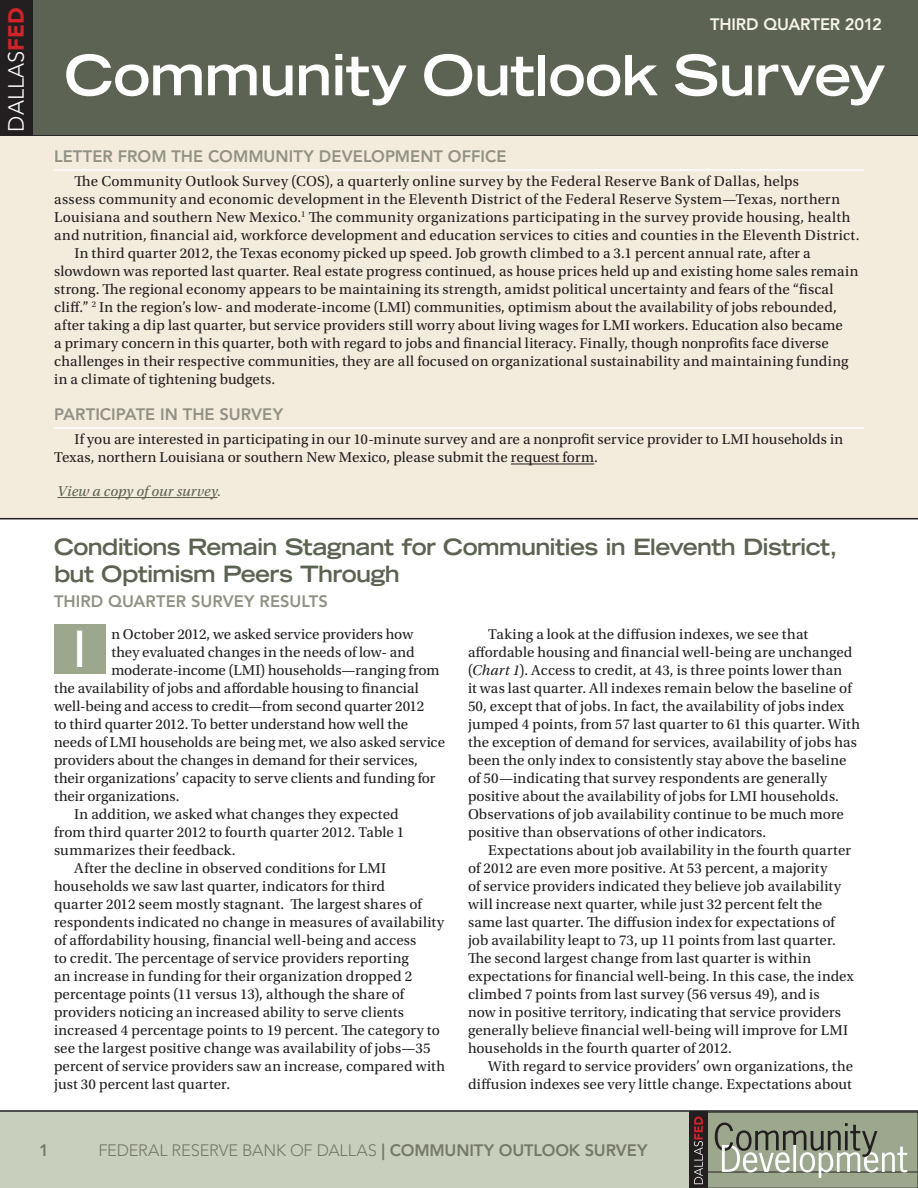
<style>
.page{position:relative;width:918px;height:1188px;background:#fff}
.page>*{position:absolute;margin:0;border:0;box-sizing:border-box;transform-origin:0 0}
.t1{font:700 expanded 55.5px "Trade Gothic LT Std";letter-spacing:-.015em;color:#fff}
.t2{font:50.4px "Trade Gothic LT Std Bd Cn 20";color:#fff;scale:.8 1}
.TitleArticle{font:700 expanded 22.5px/27px "Trade Gothic LT Std";letter-spacing:-.03em;color:#5c6352}
.t3{font:300 21.9px "Avenir LT Std";color:#fff}
.Section{font:800 16.5px "Avenir LT Std";color:#919285}
.Issue{font:300 16.5px "Avenir LT Std";letter-spacing:-.01em;color:#757969}
.Issue-2{font:800 16.5px "Avenir LT Std";letter-spacing:-.01em;color:#f6f4ea}
.Issue-3{font:800 16.5px "Avenir LT Std";color:#757969}
.TEXTBODYINDENT{font:15px/18px "Utopia Std";letter-spacing:.01em;color:#231f20}
.TEXTBODYINDENT_SPACE{font:15px/18px "Utopia Std";letter-spacing:.01em;color:#231f20}
.TEXT_BODY{font:15px "Utopia Std";color:#231f20}
.TEXTBODYINDENT_10{font:15px/18px "Utopia Std";letter-spacing:.02em;color:#231f20}
.copylink{font:italic 15px "Utopia Std";letter-spacing:.005em;color:#5c6352}
.s1{font-weight:900;color:#d1232a}
.s2{font-style:italic}
.s3{font-weight:800}
</style>
<div class="page">
<div style="left:32px;top:0;width:886px;height:136px;background:#5c6352"></div>
<div style="left:0;top:0;width:32px;height:137px;background:#231f20"></div>
<div style="left:0;top:1110px;width:918px;height:78px;background:#c9cfbd"></div>
<div style="left:707px;top:1112px;width:211px;height:76px;background:#9ca78d"></div>
<div style="left:707px;top:1112px;width:211px;height:76px;border:1px solid #231f20"></div>
<hr style="left:707px;top:1172px;width:211px;height:1px;background:#231f20">
<div style="left:689px;top:1112px;width:18px;height:76px;background:#231f20"></div>
<svg style="left:694px;top:1116px;width:9px;height:69px"></svg>
<svg style="left:694px;top:1117px;width:9px;height:67px"></svg>
<svg style="left:715px;top:1123px;width:192px;height:55px"></svg>
<div style="left:0;top:136px;width:918px;height:382px;background:#f3ebdc"></div>
<hr style="left:54px;top:169px;width:810px;height:2px;background:#fff">
<hr style="left:54px;top:427px;width:810px;height:2px;background:#fff">
<hr style="left:511px;top:464px;width:83px;height:1px;background:#231f20">
<hr style="left:57px;top:497px;width:160px;height:1px;background:#5c6352">
<div style="left:54px;top:624px;width:51px;height:50px;background:#9ca78d"></div>
<hr style="left:0;top:518px;width:918px;height:1px;background:#231f20">
<p class="t3" style="left:3px;top:132px;width:125px;rotate:-90deg">DALLAS<span class="s1">FED</span></p>
<p class="Issue-2" style="left:710px;top:15px;width:173px">THIRD QUARTER 2012</p>
<p class="t1" style="left:64px;top:39px;width:823px">Community Outlook Survey</p>
<p class="Section" style="left:54px;top:147px;width:454px">LETTER FROM THE COMMUNITY DEVELOPMENT OFFICE</p>
<p class="TEXTBODYINDENT_10" style="left:54px;top:173px;width:807px;text-indent:20px">The Community Outlook Survey (COS), a quarterly online survey by the Federal Reserve Bank of Dallas, helps<br>assess community and economic development in the Eleventh District of the Federal Reserve System—Texas, northern Louisiana and southern New Mexico.<sup>1</sup> The community organizations participating in the survey provide housing, health and nutrition, financial aid, workforce development and education services to cities and counties in the Eleventh District.</p>
<p class="TEXTBODYINDENT_SPACE" style="left:54px;top:245px;width:806px;text-indent:20px">In third quarter 2012, the Texas economy picked up speed. Job growth climbed to a 3.1 percent annual rate, after a slowdown was reported last quarter. Real estate progress continued, as house prices held up and existing home sales remain strong. The regional economy appears to be maintaining its strength, amidst political uncertainty and fears of the “fiscal cliff.” <sup>2</sup> In the region’s low- and moderate-income (LMI) communities, optimism about the availability of jobs rebounded, after taking a dip last quarter, but service providers still worry about living wages for LMI workers. Education also became<br>a primary concern in this quarter, both with regard to jobs and financial literacy. Finally, though nonprofits face diverse challenges in their respective communities, they are all focused on organizational sustainability and maintaining funding in a climate of tightening budgets.</p>
<p class="Section" style="left:54px;top:405px;width:230px">PARTICIPATE IN THE SURVEY</p>
<p class="TEXTBODYINDENT" style="left:54px;top:431px;width:791px;text-indent:20px">If you are interested in participating in our 10-minute survey and are a nonprofit service provider to LMI households in<br>Texas, northern Louisiana or southern New Mexico, please submit the request form.</p>
<p class="copylink" style="left:57px;top:483px;width:165px">View a copy of our survey.</p>
<p class="TitleArticle" style="left:54px;top:533px;width:785px">Conditions Remain Stagnant for Communities in Eleventh District, but Optimism Peers Through</p>
<p class="Section" style="left:54px;top:591px;width:275px">THIRD QUARTER SURVEY RESULTS</p>
<p class="TEXT_BODY" style="left:111px;top:626px;width:303px">n October 2012, we asked service providers how</p>
<p class="TEXT_BODY" style="left:111px;top:644px;width:305px">they evaluated changes in the needs of low- and</p>
<p class="TEXT_BODY" style="left:111px;top:662px;width:330px">moderate-income (LMI) households—ranging from</p>
<p class="TEXT_BODY" style="left:54px;top:680px;width:366px">the availability of jobs and affordable housing to financial</p>
<p class="TEXT_BODY" style="left:54px;top:698px;width:372px">well-being and access to credit—from second quarter 2012</p>
<p class="TEXT_BODY" style="left:54px;top:716px;width:356px">to third quarter 2012. To better understand how well the</p>
<p class="TEXT_BODY" style="left:54px;top:734px;width:393px">needs of LMI households are being met, we also asked service</p>
<p class="TEXT_BODY" style="left:54px;top:752px;width:366px">providers about the changes in demand for their services,</p>
<p class="TEXT_BODY" style="left:54px;top:770px;width:383px">their organizations’ capacity to serve clients and funding for</p>
<p class="TEXT_BODY" style="left:54px;top:788px;width:127px">their organizations.</p>
<p class="TEXTBODYINDENT" style="left:54px;top:805px;width:352px;text-indent:20px">In addition, we asked what changes they expected from third quarter 2012 to fourth quarter 2012. Table 1 summarizes their feedback.</p>
<p class="TEXTBODYINDENT" style="left:54px;top:859px;width:393px;text-indent:20px">After the decline in observed conditions for LMI households we saw last quarter, indicators for third<br>quarter 2012 seem mostly stagnant. The largest shares of respondents indicated no change in measures of availability of affordability housing, financial well-being and access<br>to credit. The percentage of service providers reporting<br>an increase in funding for their organization dropped 2 percentage points (11 versus 13), although the share of providers noticing an increased ability to serve clients increased 4 percentage points to 19 percent. The category to see the largest positive change was availability of jobs—35 percent of service providers saw an increase, compared with just 30 percent last quarter.</p>
<p class="TEXTBODYINDENT" style="left:468px;top:625px;width:394px;text-indent:20px">Taking a look at the diffusion indexes, we see that affordable housing and financial well-being are unchanged (<span class="s2">Chart 1</span>). Access to credit, at 43, is three points lower than<br>it was last quarter. All indexes remain below the baseline of 50, except that of jobs. In fact, the availability of jobs index jumped 4 points, from 57 last quarter to 61 this quarter. With the exception of demand for services, availability of jobs has been the only index to consistently stay above the baseline of 50—indicating that survey respondents are generally positive about the availability of jobs for LMI households.<br>Observations of job availability continue to be much more positive than observations of other indicators.</p>
<p class="TEXTBODYINDENT" style="left:468px;top:841px;width:387px;text-indent:20px">Expectations about job availability in the fourth quarter of 2012 are even more positive. At 53 percent, a majority<br>of service providers indicated they believe job availability will increase next quarter, while just 32 percent felt the same last quarter. The diffusion index for expectations of job availability leapt to 73, up 11 points from last quarter.<br>The second largest change from last quarter is within expectations for financial well-being. In this case, the index climbed 7 points from last survey (56 versus 49), and is<br>now in positive territory, indicating that service providers generally believe financial well-being will improve for LMI households in the fourth quarter of 2012.</p>
<p class="TEXTBODYINDENT" style="left:468px;top:1057px;width:387px;text-align:right">With regard to service providers’ own organizations, the diffusion indexes see very little change. Expectations about</p>
<p class="t2" style="left:74px;top:619px;width:16px">I</p>
<p class="Issue-3" style="left:39px;top:1141px;width:11px">1</p>
<p class="Issue" style="left:98px;top:1141px;width:551px">FEDERAL RESERVE BANK OF DALLAS <span class="s3">| COMMUNITY OUTLOOK SURVEY</span></p>
</div>
